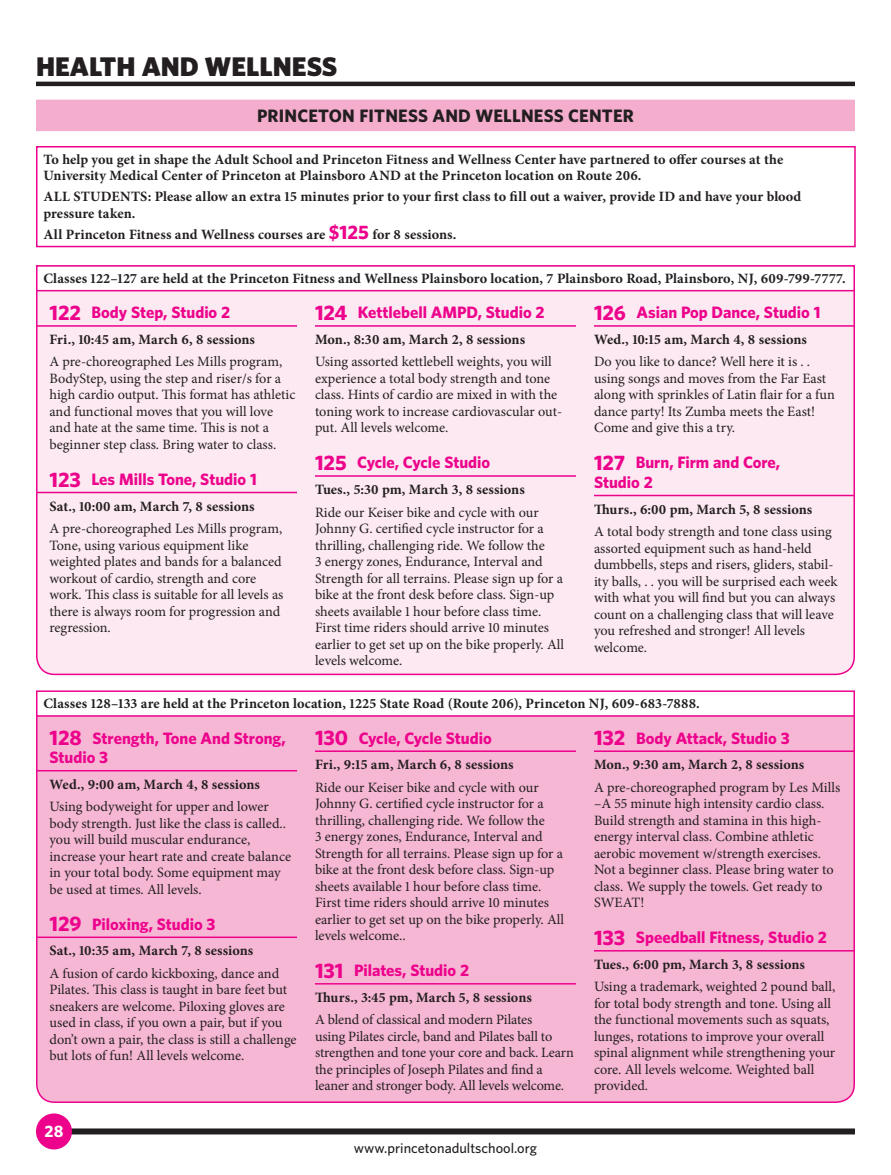
<style>
.page{position:relative;width:891px;height:1175px;background:#fff}
.page>*{position:absolute;margin:0;border:0;box-sizing:border-box;transform-origin:0 0}
.t1{font:900 27px "Whitney";color:#231f20}
.t2{font:700 18px "Whitney";letter-spacing:.01em;color:#231f20}
.t3{font:700 16.5px/19.5px "Whitney";color:#ed028c}
.t4{font:700 16.5px "Whitney";color:#fff}
.t5{font:14.25px/16.5px "Minion Pro";letter-spacing:-.005em;color:#231f20}
.t6{font:700 14.25px/16.5px "Minion Pro";letter-spacing:.005em;color:#231f20}
.t7{font:500 14.25px "Whitney";color:#231f20}
.s1{font-family:"Whitney";font-size:19.5px;color:#ed028c}
.s2{font-size:21px}
</style>
<div class="page">
<div style="left:69px;top:1128px;width:786px;height:6px;background:#231f20"></div>
<div style="left:36px;top:1113px;width:36px;height:36px;background:#ed028c;border-radius:50%"></div>
<div style="left:36px;top:716px;width:819px;height:387px;background:#f6b7d4"></div>
<div style="left:36px;top:291px;width:819px;height:385px;background:#fce9f1"></div>
<hr style="left:36px;top:82px;width:819px;height:4px;background:#231f20">
<div style="left:36px;top:100px;width:819px;height:31px;background:#f5adce"></div>
<div style="left:36px;top:146px;width:820px;height:101px;border:2px solid #ed028c"></div>
<div style="left:36px;top:265px;width:819px;height:26px;border:2px solid #ed028c"></div>
<hr style="left:36px;top:325px;width:261px;height:2px;background:#ed028c">
<hr style="left:36px;top:492px;width:261px;height:1px;background:#ed028c">
<hr style="left:315px;top:325px;width:261px;height:2px;background:#ed028c">
<hr style="left:315px;top:475px;width:261px;height:2px;background:#ed028c">
<hr style="left:594px;top:325px;width:261px;height:2px;background:#ed028c">
<hr style="left:594px;top:495px;width:261px;height:1px;background:#ed028c">
<div style="left:36px;top:690px;width:819px;height:26px;border:2px solid #ed028c"></div>
<hr style="left:36px;top:770px;width:261px;height:1px;background:#ed028c">
<hr style="left:36px;top:936px;width:261px;height:2px;background:#ed028c">
<hr style="left:315px;top:750px;width:261px;height:2px;background:#ed028c">
<hr style="left:315px;top:983px;width:261px;height:1px;background:#ed028c">
<hr style="left:594px;top:750px;width:261px;height:2px;background:#ed028c">
<hr style="left:594px;top:950px;width:261px;height:1px;background:#ed028c">
<h1 class="t1" style="left:36px;top:50px;width:303px">HEALTH AND WELLNESS</h1>
<p class="t2" style="left:257px;top:105px;width:374px">Princeton Fitness and Wellness Center</p>
<p class="t6" style="left:44px;top:151px;width:741px">To help you get in shape the Adult School and Princeton Fitness and Wellness Center have partnered to offer courses at the<br>University Medical Center of Princeton at Plainsboro AND at the Princeton location on Route 206.</p>
<p class="t6" style="left:44px;top:188px;width:759px">ALL STUDENTS: Please allow an extra 15 minutes prior to your first class to fill out a waiver, provide ID and have your blood pressure taken.</p>
<p class="t6" style="left:44px;top:226px;width:415px">All Princeton Fitness and Wellness courses are <span class="s1">$125</span> for 8 sessions.</p>
<p class="t6" style="left:44px;top:270px;width:804px">Classes 122–127 are held at the Princeton Fitness and Wellness Plainsboro location, 7 Plainsboro Road, Plainsboro, NJ, 609-799-7777.</p>
<p class="t3" style="left:50px;top:302px;width:182px"><span class="s2">122</span> Body Step, Studio 2</p>
<p class="t6" style="left:50px;top:331px;width:207px">Fri., 10:45 am, March 6, 8 sessions</p>
<p class="t5" style="left:50px;top:354px;width:247px">A pre-choreographed Les Mills program, BodyStep, using the step and riser/s for a high cardio output. This format has athletic and functional moves that you will love and hate at the same time. This is not a beginner step class. Bring water to class.</p>
<p class="t3" style="left:50px;top:469px;width:209px"><span class="s2">123</span> Les Mills Tone, Studio 1</p>
<p class="t6" style="left:50px;top:497px;width:207px">Sat., 10:00 am, March 7, 8 sessions</p>
<p class="t5" style="left:50px;top:520px;width:235px">A pre-choreographed Les Mills program, Tone, using various equipment like weighted plates and bands for a balanced workout of cardio, strength and core work. This class is suitable for all levels as there is always room for progression and regression.</p>
<p class="t3" style="left:594px;top:302px;width:228px"><span class="s2">126</span> Asian Pop Dance, Studio 1</p>
<p class="t6" style="left:594px;top:331px;width:215px">Wed., 10:15 am, March 4, 8 sessions</p>
<p class="t5" style="left:594px;top:354px;width:242px">Do you like to dance? Well here it is . . using songs and moves from the Far East along with sprinkles of Latin flair for a fun dance party! Its Zumba meets the East!<br>Come and give this a try.</p>
<p class="t3" style="left:594px;top:452px;width:188px"><span class="s2">127</span> Burn, Firm and Core,<br>Studio 2</p>
<p class="t6" style="left:594px;top:500px;width:220px">Thurs., 6:00 pm, March 5, 8 sessions</p>
<p class="t5" style="left:594px;top:523px;width:245px">A total body strength and tone class using assorted equipment such as hand-held dumbbells, steps and risers, gliders, stabil&shy;ity balls, . . you will be surprised each week with what you will find but you can always count on a challenging class that will leave you refreshed and stronger! All levels welcome.</p>
<p class="t3" style="left:315px;top:302px;width:231px"><span class="s2">124</span> Kettlebell AMPD, Studio 2</p>
<p class="t6" style="left:315px;top:331px;width:212px">Mon., 8:30 am, March 2, 8 sessions</p>
<p class="t5" style="left:315px;top:354px;width:249px">Using assorted kettlebell weights, you will experience a total body strength and tone class. Hints of cardio are mixed in with the toning work to increase cardiovascular out&shy;put. All levels welcome.</p>
<p class="t3" style="left:315px;top:452px;width:177px"><span class="s2">125</span> Cycle, Cycle Studio</p>
<p class="t6" style="left:315px;top:481px;width:211px">Tues., 5:30 pm, March 3, 8 sessions</p>
<p class="t5" style="left:315px;top:504px;width:251px">Ride our Keiser bike and cycle with our Johnny G. certified cycle instructor for a thrilling, challenging ride. We follow the<br>3 energy zones, Endurance, Interval and Strength for all terrains. Please sign up for a bike at the front desk before class. Sign-up sheets available 1 hour before class time.<br>First time riders should arrive 10 minutes earlier to get set up on the bike properly. All levels welcome.</p>
<p class="t6" style="left:44px;top:695px;width:658px">Classes 128–133 are held at the Princeton location, 1225 State Road (Route 206), Princeton NJ, 609-683-7888.</p>
<p class="t3" style="left:50px;top:727px;width:238px"><span class="s2">128</span> Strength, Tone And Strong,<br>Studio 3</p>
<p class="t6" style="left:50px;top:775px;width:212px">Wed., 9:00 am, March 4, 8 sessions</p>
<p class="t5" style="left:50px;top:798px;width:243px">Using bodyweight for upper and lower body strength. Just like the class is called.. you will build muscular endurance, increase your heart rate and create balance in your total body. Some equipment may be used at times. All levels.</p>
<p class="t3" style="left:50px;top:913px;width:168px"><span class="s2">129</span> Piloxing, Studio 3</p>
<p class="t6" style="left:50px;top:942px;width:205px">Sat., 10:35 am, March 7, 8 sessions</p>
<p class="t5" style="left:50px;top:965px;width:249px">A fusion of cardo kickboxing, dance and Pilates. This class is taught in bare feet but sneakers are welcome. Piloxing gloves are used in class, if you own a pair, but if you don’t own a pair, the class is still a challenge but lots of fun! All levels welcome.</p>
<p class="t3" style="left:315px;top:727px;width:178px"><span class="s2">130</span> Cycle, Cycle Studio</p>
<p class="t6" style="left:315px;top:756px;width:200px">Fri., 9:15 am, March 6, 8 sessions</p>
<p class="t5" style="left:315px;top:779px;width:251px">Ride our Keiser bike and cycle with our Johnny G. certified cycle instructor for a thrilling, challenging ride. We follow the<br>3 energy zones, Endurance, Interval and Strength for all terrains. Please sign up for a bike at the front desk before class. Sign-up sheets available 1 hour before class time.<br>First time riders should arrive 10 minutes earlier to get set up on the bike properly. All levels welcome..</p>
<p class="t3" style="left:315px;top:960px;width:156px"><span class="s2">131</span> Pilates, Studio 2</p>
<p class="t6" style="left:315px;top:988px;width:218px">Thurs., 3:45 pm, March 5, 8 sessions</p>
<p class="t5" style="left:315px;top:1011px;width:260px">A blend of classical and modern Pilates<br>using Pilates circle, band and Pilates ball to strengthen and tone your core and back. Learn the principles of Joseph Pilates and find a leaner and stronger body. All levels welcome.</p>
<p class="t3" style="left:594px;top:727px;width:197px"><span class="s2">132</span> Body Attack, Studio 3</p>
<p class="t6" style="left:594px;top:756px;width:212px">Mon., 9:30 am, March 2, 8 sessions</p>
<p class="t5" style="left:594px;top:779px;width:248px">A pre-choreographed program by Les Mills –A 55 minute high intensity cardio class.<br>Build strength and stamina in this high&shy;energy interval class. Combine athletic aerobic movement w/strength exercises.<br>Not a beginner class. Please bring water to class. We supply the towels. Get ready to SWEAT!</p>
<p class="t3" style="left:594px;top:927px;width:235px"><span class="s2">133</span> Speedball Fitness, Studio 2</p>
<p class="t6" style="left:594px;top:955px;width:213px">Tues., 6:00 pm, March 3, 8 sessions</p>
<p class="t5" style="left:594px;top:978px;width:243px">Using a trademark, weighted 2 pound ball, for total body strength and tone. Using all the functional movements such as squats, lunges, rotations to improve your overall spinal alignment while strengthening your core. All levels welcome. Weighted ball provided.</p>
<p class="t4" style="left:45px;top:1121px;width:20px">28</p>
<p class="t7" style="left:354px;top:1139px;width:185px">www.princetonadultschool.org</p>
</div>
